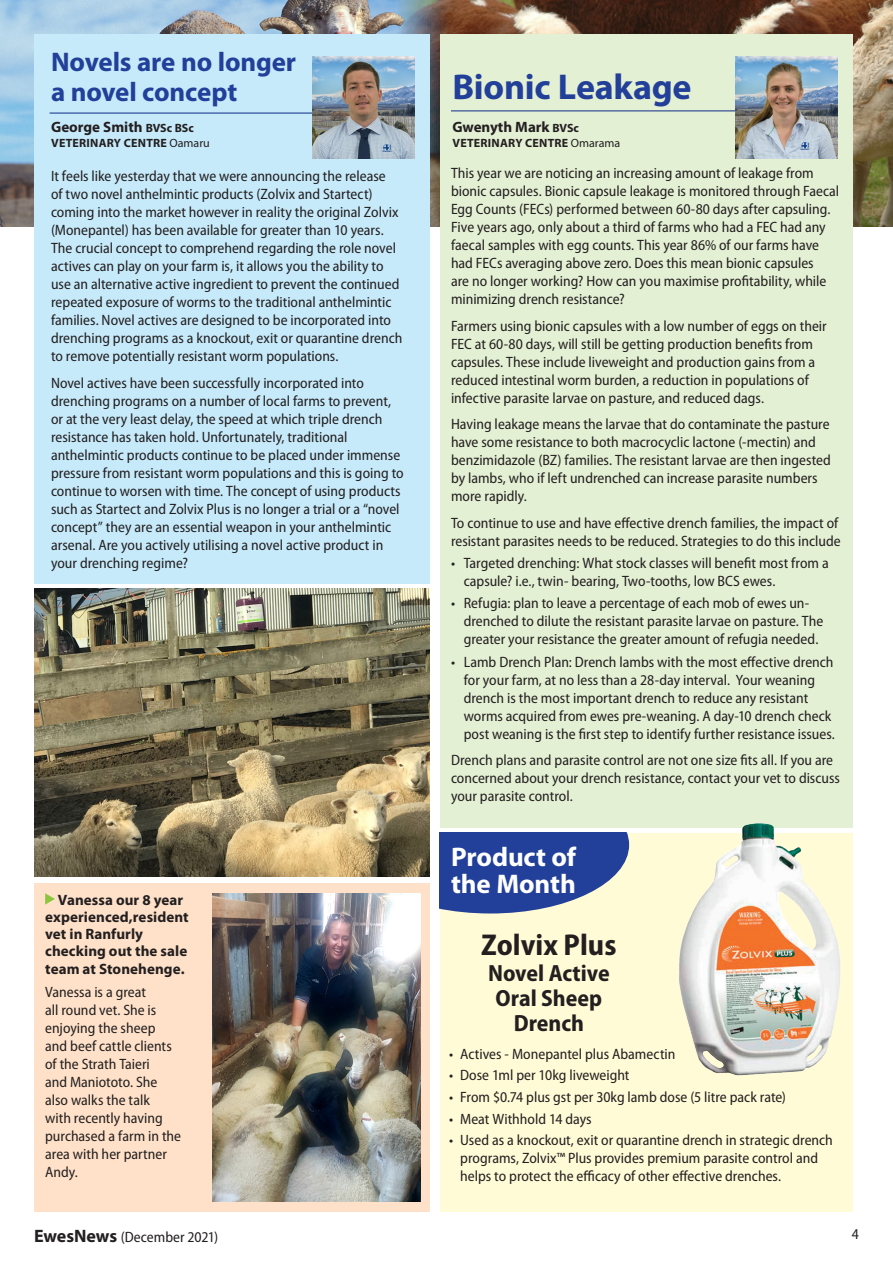
<style>
.page{position:relative;width:893px;height:1263px;background:#fff}
.page>*{position:absolute;margin:0;border:0;box-sizing:border-box;transform-origin:0 0}
.t1{font:700 36px "Myriad Pro";letter-spacing:-.005em;color:#223f99}
.text{font:700 semi-condensed 30.3px "Myriad Pro";color:#231f20}
.t2{font:700 27px/30px "Myriad Pro";letter-spacing:-.005em;color:#223f99}
.text-2{font:700 27px/27px "Myriad Pro";letter-spacing:-.005em;color:#fff}
.text-3{font:700 semi-condensed 23.55px/25.2px "Myriad Pro";color:#231f20;text-align:center}
.t3{font:semi-condensed 15px/18px "Myriad Pro";color:#231f20}
.t4{font:700 15px/17.4px "Myriad Pro";letter-spacing:.005em;color:#231f20}
.t5{font:700 12px "Myriad Pro";letter-spacing:.02em;color:#231f20}
.s1{font-size:12px}
.s2{font-weight:400}
.s3{font-weight:700;font-stretch:normal;font-size:18px}
</style>
<div class="page">
<img style="left:0;top:0;width:399px;height:227px">
<img style="left:399px;top:0;width:494px;height:227px">
<div style="left:34px;top:34px;width:395px;height:549px;background:#c6eafa"></div>
<div style="left:440px;top:34px;width:413px;height:793px;background:#e4f0d4"></div>
<hr style="left:50px;top:113px;width:308px;height:1px;background:#0d2b87">
<hr style="left:451px;top:111px;width:308px;height:1px;background:#0d2b87">
<img style="left:736px;top:56px;width:102px;height:102px">
<div style="left:440px;top:833px;width:413px;height:379px;background:#fffbd6"></div>
<svg style="left:440px;top:833px;width:189px;height:80px;background:#3e57a0"></svg>
<img style="left:672px;top:823px;width:172px;height:253px">
<img style="left:313px;top:56px;width:102px;height:102px">
<img style="left:34px;top:588px;width:395px;height:288px">
<div style="left:34px;top:883px;width:395px;height:329px;background:#fee1c8"></div>
<svg style="left:45px;top:893px;width:10px;height:11px"></svg>
<img style="left:213px;top:893px;width:208px;height:308px">
<p class="t2" style="left:51px;top:46px;width:247px">Novels are no longer a novel concept</p>
<p class="t4" style="left:51px;top:118px;width:144px">George Smith <span class="s1">BVSc BSc</span></p>
<p class="t5" style="left:51px;top:135px;width:160px">VETERINARY CENTRE <span class="s2">Oamaru</span></p>
<p class="t3" style="left:51px;top:168px;width:353px">It feels like yesterday that we were announcing the release<br>of two novel anthelmintic products (Zolvix and Startect) coming into the market however in reality the original Zolvix (Monepantel) has been available for greater than 10 years.<br>The crucial concept to comprehend regarding the role novel actives can play on your farm is, it allows you the ability to use an alternative active ingredient to prevent the continued repeated exposure of worms to the traditional anthelmintic families. Novel actives are designed to be incorporated into drenching programs as a knockout, exit or quarantine drench to remove potentially resistant worm populations.</p>
<p class="t3" style="left:51px;top:374px;width:354px">Novel actives have been successfully incorporated into drenching programs on a number of local farms to prevent, or at the very least delay, the speed at which triple drench resistance has taken hold. Unfortunately, traditional anthelmintic products continue to be placed under immense pressure from resistant worm populations and this is going to continue to worsen with time. The concept of using products such as Startect and Zolvix Plus is no longer a trial or a “novel concept” they are an essential weapon in your anthelmintic arsenal. Are you actively utilising a novel active product in your drenching regime?</p>
<p class="t4" style="left:45px;top:890px;width:145px;text-indent:13px">Vanessa our 8 year experienced,resident vet in Ranfurly checking out the sale team at Stonehenge.</p>
<p class="t3" style="left:45px;top:983px;width:138px">Vanessa is a great<br>all round vet. She is enjoying the sheep and beef cattle clients of the Strath Taieri<br>and Maniototo. She also walks the talk<br>with recently having purchased a farm in the area with her partner<br>Andy.</p>
<p class="t1" style="left:452px;top:63px;width:241px">Bionic Leakage</p>
<p class="t4" style="left:452px;top:118px;width:128px">Gwenyth Mark <span class="s1">BVSc</span></p>
<p class="t5" style="left:452px;top:135px;width:169px">VETERINARY CENTRE <span class="s2">Omarama</span></p>
<p class="t3" style="left:451px;top:165px;width:390px">This year we are noticing an increasing amount of leakage from bionic capsules. Bionic capsule leakage is monitored through Faecal Egg Counts (FECs) performed between 60-80 days after capsuling.<br>Five years ago, only about a third of farms who had a FEC had any faecal samples with egg counts. This year 86% of our farms have had FECs averaging above zero. Does this mean bionic capsules<br>are no longer working? How can you maximise profitability, while minimizing drench resistance?</p>
<p class="t3" style="left:451px;top:317px;width:377px">Farmers using bionic capsules with a low number of eggs on their FEC at 60-80 days, will still be getting production benefits from capsules. These include liveweight and production gains from a reduced intestinal worm burden, a reduction in populations of infective parasite larvae on pasture, and reduced dags.</p>
<p class="t3" style="left:451px;top:416px;width:381px">Having leakage means the larvae that do contaminate the pasture have some resistance to both macrocyclic lactone (-mectin) and benzimidazole (BZ) families. The resistant larvae are then ingested by lambs, who if left undrenched can increase parasite numbers more rapidly.</p>
<p class="t3" style="left:451px;top:514px;width:391px">To continue to use and have effective drench families, the impact of resistant parasites needs to be reduced. Strategies to do this include</p>
<p class="t3" style="left:464px;top:554px;width:366px;text-indent:-13px">• Targeted drenching: What stock classes will benefit most from a capsule? i.e., twin- bearing, Two-tooths, low BCS ewes.</p>
<p class="t3" style="left:464px;top:595px;width:361px;text-indent:-13px">• Refugia: plan to leave a percentage of each mob of ewes un&shy;drenched to dilute the resistant parasite larvae on pasture. The greater your resistance the greater amount of refugia needed.</p>
<p class="t3" style="left:464px;top:653px;width:373px;text-indent:-13px">• Lamb Drench Plan: Drench lambs with the most effective drench for your farm, at no less than a 28-day interval. Your weaning drench is the most important drench to reduce any resistant worms acquired from ewes pre-weaning. A day-10 drench check post weaning is the first step to identify further resistance issues.</p>
<p class="t3" style="left:451px;top:751px;width:390px">Drench plans and parasite control are not one size fits all. If you are concerned about your drench resistance, contact your vet to discuss your parasite control.</p>
<p class="text-2" style="left:451px;top:843px;width:127px">Product of the Month</p>
<p class="text" style="left:481px;top:926px;width:137px">Zolvix Plus</p>
<p class="text-3" style="left:488px;top:959px;width:123px">Novel Active<br>Oral Sheep<br>Drench</p>
<p class="t3" style="left:449px;top:1045px;width:228px">• Actives - Monepantel plus Abamectin</p>
<p class="t3" style="left:449px;top:1067px;width:182px">• Dose 1ml per 10kg liveweight</p>
<p class="t3" style="left:449px;top:1088px;width:338px">• From $0.74 plus gst per 30kg lamb dose (5 litre pack rate)</p>
<p class="t3" style="left:449px;top:1110px;width:144px">• Meat Withhold 14 days</p>
<p class="t3" style="left:460px;top:1132px;width:374px;text-indent:-11px">• Used as a knockout, exit or quarantine drench in strategic drench programs, Zolvix™ Plus provides premium parasite control and helps to protect the efficacy of other effective drenches.</p>
<p class="t3" style="left:34px;top:1229px;width:186px"><span class="s3">EwesNews</span> (December 2021)</p>
<p class="t3" style="left:852px;top:1226px;width:9px">4</p>
</div>
